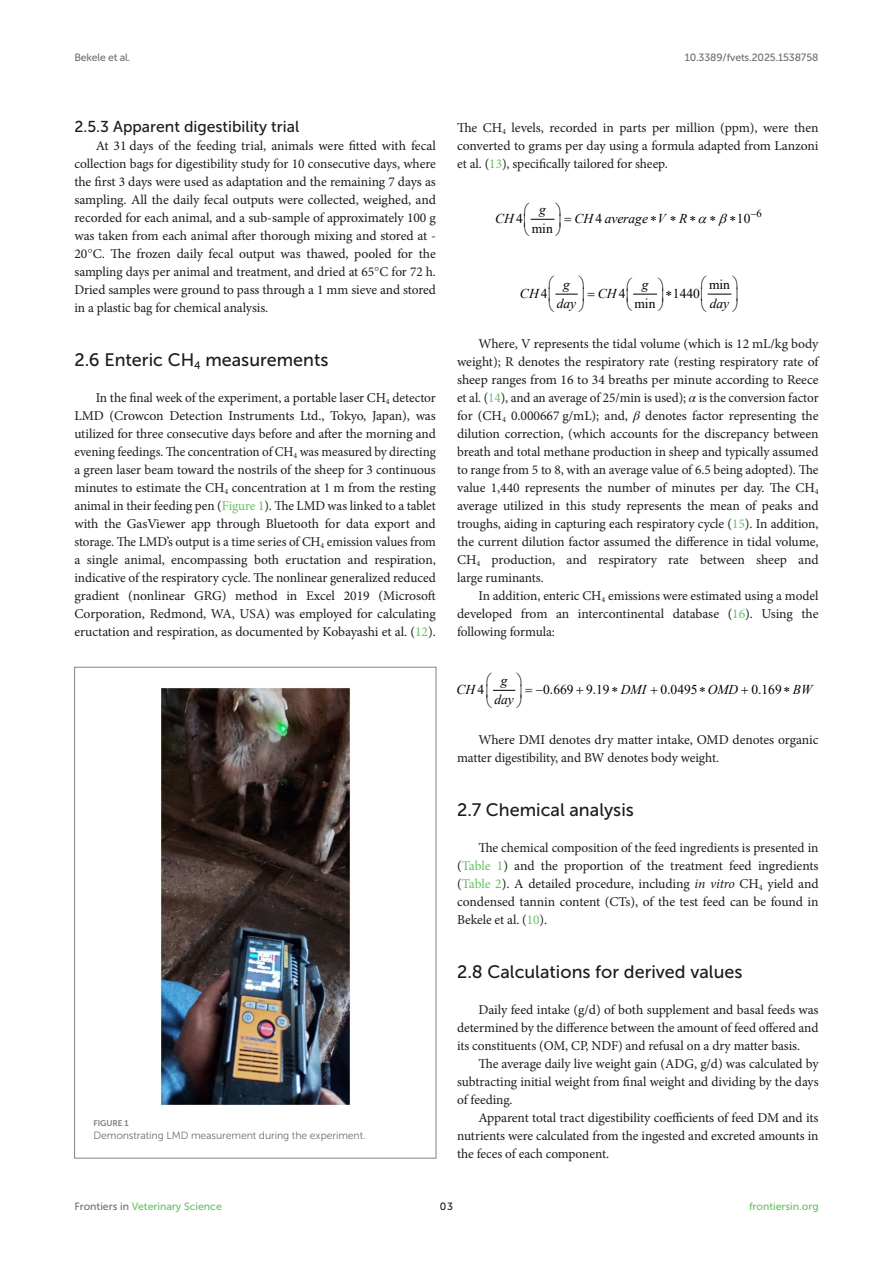
<style>
.page{position:relative;width:893px;height:1263px;background:#fff}
.page>*{position:absolute;margin:0;border:0;box-sizing:border-box;transform-origin:0 0}
.HEAD_2{font:18px "Museo Sans 500";color:#1b1c1b}
.HEAD_3{font:15.75px "Museo Sans 500";color:#1b1c1b}
.TEXT{font:13.5px/18px "Minion Pro";letter-spacing:-.005em;color:#1b1c1b;text-align:justify}
.spi-math-img{font:13.5px "Times New Roman";color:#000}
.spi-math-img-2{font:italic 13.5px/19.4px "Times New Roman";color:#000;text-align:center}
.spi-math-img-3{font:10.8px "Times New Roman";color:#000}
.FIG_LEG{font:10.5px "Museo Sans 300";letter-spacing:-.01em;color:#706f70}
.t1{font:10.5px "Museo Sans 500";color:#65c161}
.t2{font:10.5px "Museo Sans 500";letter-spacing:-.015em;color:#706f70}
.t3{font:10.5px "Museo Sans 500";color:#1b1c1b}
.FIG_HD{font:8.25px "Museo Sans 700";letter-spacing:-.01em;color:#7e7f7f}
.s1{font-family:"STIX"}
.s2{color:#65c161}
.s3{font-style:normal}
.s4{font-family:"STIX General";font-style:italic}
.s5{font-style:italic}
.s6{color:#706f70}
</style>
<div class="page">
<img style="left:161px;top:688px;width:189px;height:417px">
<svg style="left:530px;top:218px;width:25px;height:2px"></svg>
<svg style="left:555px;top:293px;width:23px;height:2px"></svg>
<svg style="left:633px;top:293px;width:24px;height:2px"></svg>
<svg style="left:707px;top:293px;width:25px;height:2px"></svg>
<svg style="left:493px;top:689px;width:23px;height:2px"></svg>
<p class="t2" style="left:74px;top:51px;width:58px">Bekele et al.</p>
<p class="t2" style="left:685px;top:51px;width:135px">10.3389/fvets.2025.1538758</p>
<p class="HEAD_3" style="left:74px;top:118px;width:226px">2.5.3 Apparent digestibility trial</p>
<p class="TEXT" style="left:74px;top:137px;width:363px;text-indent:21px">At 31 days of the feeding trial, animals were fitted with fecal collection bags for digestibility study for 10 consecutive days, where the first 3 days were used as adaptation and the remaining 7 days as sampling. All the daily fecal outputs were collected, weighed, and recorded for each animal, and a sub-sample of approximately 100 g was taken from each animal after thorough mixing and stored at - 20<span class="s1">°</span>C. The frozen daily fecal output was thawed, pooled for the sampling days per animal and treatment, and dried at 65<span class="s1">°</span>C for 72 h.<br>Dried samples were ground to pass through a 1 mm sieve and stored in a plastic bag for chemical analysis.</p>
<p class="HEAD_2" style="left:74px;top:350px;width:256px">2.6 Enteric CH<sub>4</sub> measurements</p>
<p class="TEXT" style="left:74px;top:389px;width:363px;text-indent:21px">In the final week of the experiment, a portable laser CH<sub>4</sub> detector LMD (Crowcon Detection Instruments Ltd., Tokyo, Japan), was utilized for three consecutive days before and after the morning and evening feedings. The concentration of CH<sub>4</sub> was measured by directing a green laser beam toward the nostrils of the sheep for 3 continuous minutes to estimate the CH<sub>4</sub> concentration at 1 m from the resting animal in their feeding pen (<span class="s2">Figure 1</span>). The LMD was linked to a tablet with the GasViewer app through Bluetooth for data export and storage. The LMD’s output is a time series of CH<sub>4</sub> emission values from a single animal, encompassing both eructation and respiration, indicative of the respiratory cycle. The nonlinear generalized reduced gradient (nonlinear GRG) method in Excel 2019 (Microsoft Corporation, Redmond, WA, USA) was employed for calculating eructation and respiration, as documented by Kobayashi et al. (<span class="s2">12</span>).</p>
<p class="FIG_HD" style="left:94px;top:1118px;width:37px">FIGURE 1</p>
<p class="FIG_LEG" style="left:94px;top:1130px;width:274px">Demonstrating LMD measurement during the experiment.</p>
<p class="TEXT" style="left:457px;top:119px;width:363px">The CH<sub>4</sub> levels, recorded in parts per million (ppm), were then converted to grams per day using a formula adapted from Lanzoni et al. (<span class="s2">13</span>), specifically tailored for sheep.</p>
<p class="spi-math-img-3" style="left:751px;top:205px;width:13px">−6</p>
<p class="spi-math-img-2" style="left:495px;top:208px;width:29px">CH<span class="s3">4</span></p>
<p class="spi-math-img" style="left:595px;top:209px;width:8px">4</p>
<p class="spi-math-img" style="left:650px;top:209px;width:102px">∗∗∗∗∗10</p>
<p class="spi-math-img" style="left:532px;top:219px;width:22px">min</p>
<p class="spi-math-img-2" style="left:539px;top:199px;width:8px">g</p>
<p class="spi-math-img-2" style="left:574px;top:208px;width:114px">CH average V R</p>
<p class="spi-math-img" style="left:709px;top:275px;width:22px">min</p>
<p class="spi-math-img-2" style="left:563px;top:274px;width:8px">g</p>
<p class="spi-math-img-2" style="left:642px;top:274px;width:8px">g</p>
<p class="spi-math-img-2" style="left:557px;top:294px;width:21px">day</p>
<p class="spi-math-img-2" style="left:710px;top:294px;width:21px">day</p>
<p class="TEXT" style="left:457px;top:335px;width:363px;text-indent:21px">Where, V represents the tidal volume (which is 12 mL/kg body weight); R denotes the respiratory rate (resting respiratory rate of sheep ranges from 16 to 34 breaths per minute according to Reece et al. (<span class="s2">14</span>), and an average of 25/min is used); <span class="s4">α</span> is the conversion factor for (CH<sub>4</sub> 0.000667 g/mL); and, <span class="s4">β</span> denotes factor representing the dilution correction, (which accounts for the discrepancy between breath and total methane production in sheep and typically assumed to range from 5 to 8, with an average value of 6.5 being adopted). The value 1,440 represents the number of minutes per day. The CH<sub>4 </sub>average utilized in this study represents the mean of peaks and troughs, aiding in capturing each respiratory cycle (<span class="s2">15</span>). In addition, the current dilution factor assumed the difference in tidal volume, CH<sub>4</sub> production, and respiratory rate between sheep and large ruminants.</p>
<p class="TEXT" style="left:457px;top:587px;width:363px;text-indent:21px">In addition, enteric CH<sub>4</sub> emissions were estimated using a model developed from an intercontinental database (<span class="s2">16</span>). Using the following formula:</p>
<p class="spi-math-img-2" style="left:520px;top:283px;width:29px">CH<span class="s3">4</span></p>
<p class="spi-math-img-2" style="left:598px;top:283px;width:29px">CH<span class="s3">4</span></p>
<p class="spi-math-img" style="left:666px;top:283px;width:36px">∗1440</p>
<p class="spi-math-img" style="left:634px;top:294px;width:22px">min</p>
<p class="spi-math-img-2" style="left:494px;top:670px;width:21px">g day</p>
<p class="TEXT" style="left:457px;top:731px;width:363px;text-indent:21px">Where DMI denotes dry matter intake, OMD denotes organic matter digestibility, and BW denotes body weight.</p>
<p class="HEAD_2" style="left:457px;top:800px;width:178px">2.7 Chemical analysis</p>
<p class="TEXT" style="left:457px;top:839px;width:363px;text-indent:21px">The chemical composition of the feed ingredients is presented in (<span class="s2">Table 1</span>) and the proportion of the treatment feed ingredients (<span class="s2">Table 2</span>). A detailed procedure, including <span class="s5">in vitro</span> CH<sub>4</sub> yield and condensed tannin content (CTs), of the test feed can be found in Bekele et al. (<span class="s2">10</span>).</p>
<p class="HEAD_2" style="left:457px;top:962px;width:287px">2.8 Calculations for derived values</p>
<p class="TEXT" style="left:457px;top:1001px;width:363px;text-indent:21px">Daily feed intake (g/d) of both supplement and basal feeds was determined by the difference between the amount of feed offered and its constituents (OM, CP, NDF) and refusal on a dry matter basis.</p>
<p class="TEXT" style="left:457px;top:1055px;width:363px;text-indent:21px">The average daily live weight gain (ADG, g/d) was calculated by subtracting initial weight from final weight and dividing by the days of feeding.</p>
<p class="TEXT" style="left:457px;top:1109px;width:363px;text-indent:21px">Apparent total tract digestibility coefficients of feed DM and its nutrients were calculated from the ingested and excreted amounts in the feces of each component.</p>
<p class="spi-math-img-2" style="left:456px;top:679px;width:29px">CH<span class="s3">4</span></p>
<p class="spi-math-img" style="left:536px;top:680px;width:112px">−0.669 9.19 ∗ <span class="s5">DMI</span></p>
<p class="spi-math-img" style="left:660px;top:680px;width:79px">0.0495 ∗ <span class="s5">OMD</span></p>
<p class="spi-math-img" style="left:751px;top:680px;width:62px">0.169 ∗ <span class="s5">BW</span></p>
<p class="t1" style="left:74px;top:1200px;width:149px"><span class="s6">Frontiers in</span> Veterinary Science</p>
<p class="t3" style="left:440px;top:1200px;width:15px">03</p>
<p class="t1" style="left:749px;top:1200px;width:71px">frontiersin.org</p>
</div>
